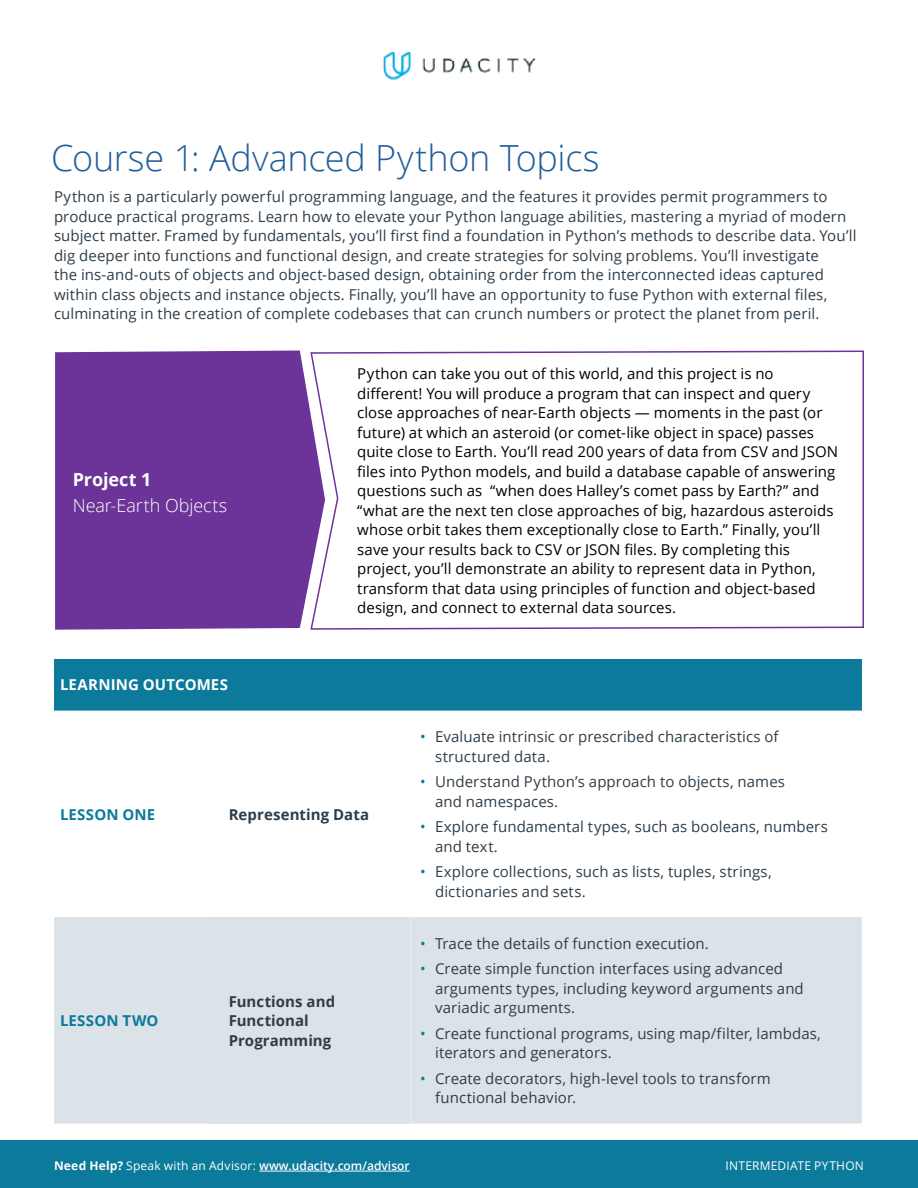
<style>
.page{position:relative;width:918px;height:1188px;background:#fff}
.page>*{position:absolute;margin:0;border:0;box-sizing:border-box;transform-origin:0 0}
.t1{font:300 36px "Open Sans";letter-spacing:-.01em;color:#215e9e}
.t2{font:300 18px "Open Sans";letter-spacing:-.005em;color:#fff}
.t3{font:700 18px "Open Sans";letter-spacing:-.005em;color:#fff}
.t4{font:15px/19.5px "Open Sans";letter-spacing:.005em;color:#2e3d49}
.t5{font:15px/19.5px "Open Sans";letter-spacing:.005em;color:#000}
.t6{font:700 15px/19.5px "Open Sans";letter-spacing:.005em;color:#2e3d49}
.t7{font:700 15px "Open Sans";letter-spacing:.01em;color:#0b7a9b}
.t8{font:700 15px "Open Sans";letter-spacing:.005em;color:#fff}
.t9{font:600 12px "Open Sans";color:#fff}
.t10{font:12px "Open Sans";letter-spacing:.02em;color:#fff}
.s1{color:#0b7a9b}
.s2{font-weight:700}
.s3{font-weight:400}
</style>
<div class="page">
<div style="left:0;top:1140px;width:918px;height:48px;background:#0b7a9b"></div>
<hr style="left:259px;top:1171px;width:151px;height:1px;background:#fff">
<img style="left:383px;top:51px;width:153px;height:29px">
<svg style="left:325px;top:350px;width:539px;height:280px"></svg>
<svg style="left:55px;top:351px;width:270px;height:279px;background:#703a9b"></svg>
<div style="left:54px;top:659px;width:808px;height:52px;background:#0b7a9b"></div>
<div style="left:54px;top:917px;width:808px;height:207px;background:#dbe2e8"></div>
<div style="left:208px;top:917px;width:202px;height:207px;background:#dbe2e8"></div>
<h1 class="t1" style="left:51px;top:134px;width:550px">Course 1: Advanced Python Topics</h1>
<p class="t4" style="left:54px;top:187px;width:804px">Python is a particularly powerful programming language, and the features it provides permit programmers to produce practical programs. Learn how to elevate your Python language abilities, mastering a myriad of modern subject matter. Framed by fundamentals, you’ll first find a foundation in Python’s methods to describe data. You’ll dig deeper into functions and functional design, and create strategies for solving problems. You’ll investigate<br>the ins-and-outs of objects and object-based design, obtaining order from the interconnected ideas captured within class objects and instance objects. Finally, you’ll have an opportunity to fuse Python with external files, culminating in the creation of complete codebases that can crunch numbers or protect the planet from peril.</p>
<p class="t3" style="left:73px;top:467px;width:80px">Project 1</p>
<p class="t2" style="left:73px;top:493px;width:156px">Near-Earth Objects</p>
<p class="t8" style="left:60px;top:674px;width:169px">LEARNING OUTCOMES</p>
<p class="t5" style="left:357px;top:363px;width:482px">Python can take you out of this world, and this project is no different! You will produce a program that can inspect and query close approaches of near-Earth objects — moments in the past (or future) at which an asteroid (or comet-like object in space) passes quite close to Earth. You’ll read 200 years of data from CSV and JSON files into Python models, and build a database capable of answering questions such as “when does Halley’s comet pass by Earth?” and “what are the next ten close approaches of big, hazardous asteroids whose orbit takes them exceptionally close to Earth.” Finally, you’ll save your results back to CSV or JSON files. By completing this project, you’ll demonstrate an ability to represent data in Python, transform that data using principles of function and object-based design, and connect to external data sources.</p>
<p class="t7" style="left:60px;top:804px;width:97px">LESSON ONE</p>
<p class="t6" style="left:229px;top:804px;width:142px">Representing Data</p>
<p class="t7" style="left:60px;top:1010px;width:100px">LESSON TWO</p>
<p class="t6" style="left:229px;top:991px;width:108px">Functions and<br>Functional<br>Programming</p>
<p class="t4" style="left:435px;top:727px;width:345px;text-indent:-15px"><span class="s1">•</span> Evaluate intrinsic or prescribed characteristics of structured data.</p>
<p class="t4" style="left:435px;top:772px;width:351px;text-indent:-15px"><span class="s1">•</span> Understand Python’s approach to objects, names and namespaces.</p>
<p class="t4" style="left:435px;top:817px;width:394px;text-indent:-15px"><span class="s1">•</span> Explore fundamental types, such as booleans, numbers and text.</p>
<p class="t4" style="left:435px;top:862px;width:338px;text-indent:-15px"><span class="s1">•</span> Explore collections, such as lists, tuples, strings, dictionaries and sets.</p>
<p class="t4" style="left:420px;top:933px;width:290px"><span class="s1">•</span> Trace the details of function execution.</p>
<p class="t4" style="left:435px;top:959px;width:370px;text-indent:-15px"><span class="s1">•</span> Create simple function interfaces using advanced arguments types, including keyword arguments and variadic arguments.</p>
<p class="t4" style="left:435px;top:1023px;width:387px;text-indent:-15px"><span class="s1">•</span> Create functional programs, using map/filter, lambdas, iterators and generators.</p>
<p class="t4" style="left:435px;top:1068px;width:337px;text-indent:-15px"><span class="s1">•</span> Create decorators, high-level tools to transform functional behavior.</p>
<p class="t9" style="left:54px;top:1158px;width:357px"><span class="s2">Need Help?</span> <span class="s3">Speak with an Advisor:</span> www.udacity.com/advisor</p>
<p class="t10" style="left:726px;top:1158px;width:140px">INTERMEDIATE PYTHON</p>
</div>
